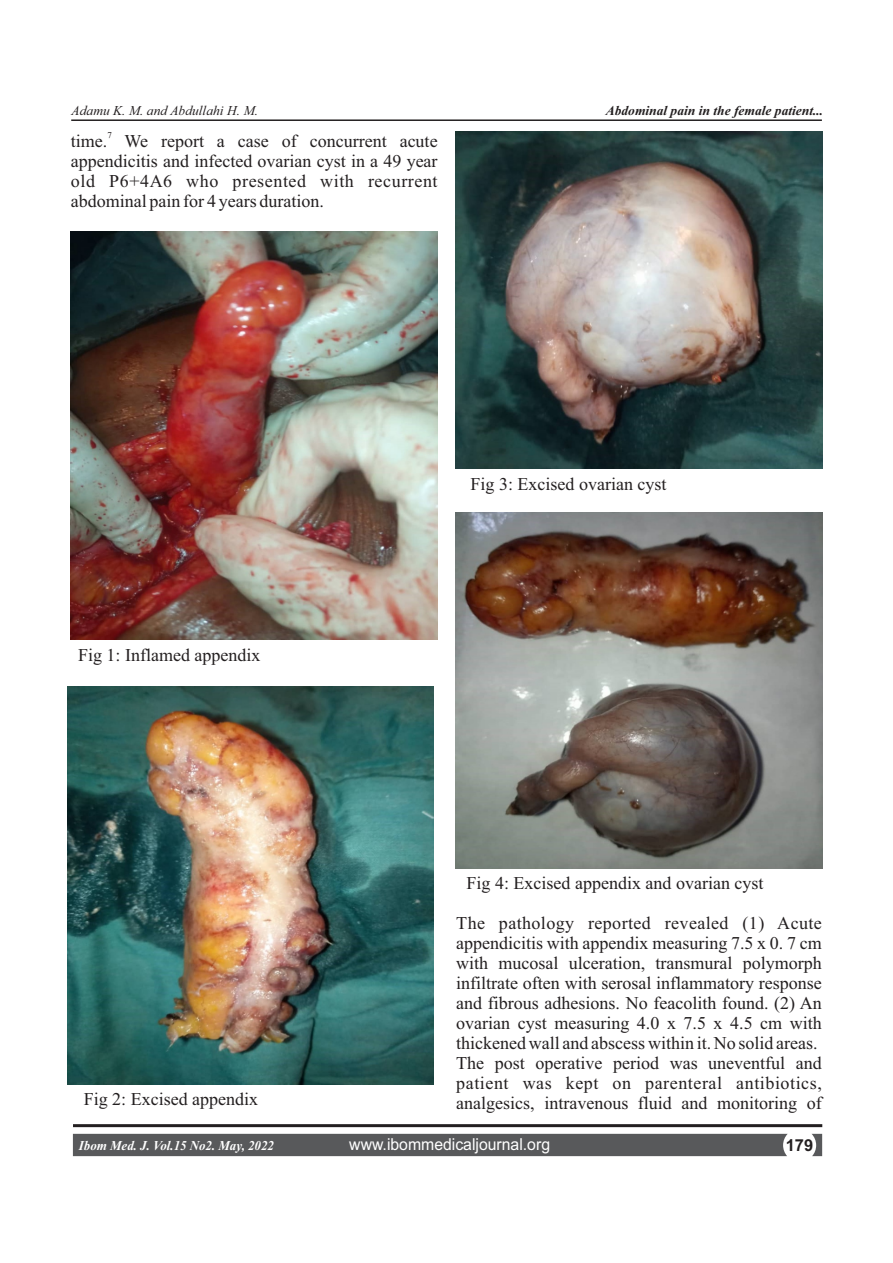
<style>
.page{position:relative;width:893px;height:1263px;background:#fff}
.page>*{position:absolute;margin:0;border:0;box-sizing:border-box;transform-origin:0 0}
.t1{font:18px/20px "Times New Roman";color:#231f20;text-align:justify}
.t2{font:16.5px "Arial";color:#fff;scale:.96 1}
.t3{font:700 16.5px "Arial";color:#231f20}
.t4{font:italic 700 13.5px "Times New Roman";color:#231f20}
.t5{font:italic 700 13.5px "Times New Roman";color:#fff;scale:.96 1}
.t6{font:italic 13.5px "Times New Roman";color:#231f20}
.t7{font:9px "Times New Roman";color:#231f20}
</style>
<div class="page">
<hr style="left:71px;top:119px;width:751px;height:2px;background:#231f20">
<hr style="left:73px;top:1124px;width:749px;height:3px;background:#231f20">
<div style="left:73px;top:1134px;width:749px;height:22px;background:#58595b"></div>
<img style="left:71px;top:231px;width:367px;height:409px">
<img style="left:67px;top:686px;width:367px;height:398px">
<img style="left:456px;top:131px;width:366px;height:338px">
<img style="left:456px;top:512px;width:366px;height:357px">
<p class="t6" style="left:72px;top:106px;width:188px">Adamu K. M. and Abdullahi H. M.</p>
<p class="t4" style="left:606px;top:106px;width:219px">Abdominal pain in the female patient...</p>
<p class="t7" style="left:107px;top:132px;width:6px">7</p>
<p class="t1" style="left:71px;top:133px;width:368px">time. We report a case of concurrent acute appendicitis and infected ovarian cyst in a 49 year old P6+4A6 who presented with recurrent abdominal pain for 4 years duration.</p>
<p class="t1" style="left:78px;top:647px;width:184px">Fig 1: Inflamed appendix</p>
<p class="t1" style="left:84px;top:1091px;width:176px">Fig 2: Excised appendix</p>
<p class="t1" style="left:470px;top:475px;width:197px">Fig 3: Excised ovarian cyst</p>
<p class="t1" style="left:467px;top:874px;width:298px">Fig 4: Excised appendix and ovarian cyst</p>
<p class="t1" style="left:456px;top:915px;width:367px">The pathology reported revealed (1) Acute appendicitis with appendix measuring 7.5 x 0. 7 cm with mucosal ulceration, transmural polymorph infiltrate often with serosal inflammatory response and fibrous adhesions. No feacolith found. (2) An ovarian cyst measuring 4.0 x 7.5 x 4.5 cm with thickened wall and abscess within it. No solid areas.</p>
<p class="t1" style="left:456px;top:1054px;width:367px">The post operative period was uneventful and patient was kept on parenteral antibiotics, analgesics, intravenous fluid and monitoring of</p>
<p class="t5" style="left:79px;top:1141px;width:205px">Ibom Med. J. Vol.15 No2. May, 2022</p>
<p class="t2" style="left:349px;top:1138px;width:211px">www.ibommedicaljournal.org</p>
<p class="t3" style="left:786px;top:1138px;width:29px">179</p>
</div>
